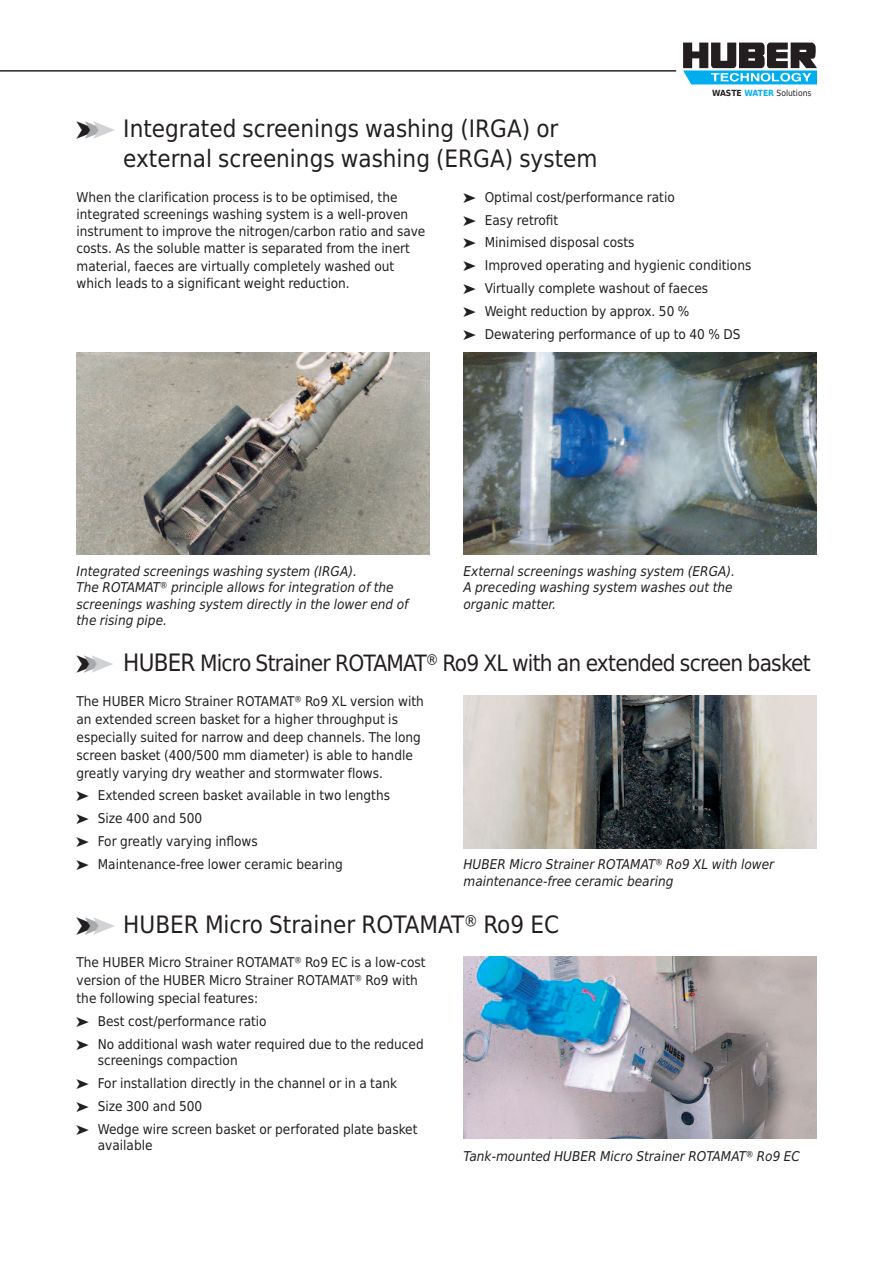
<style>
.page{position:relative;width:893px;height:1263px;background:#fff}
.page>*{position:absolute;margin:0;border:0;box-sizing:border-box;transform-origin:0 0}
.t1{font:24px/30px "Huber Tec";color:#231f20}
.t2{font:22.5px "Huber Tec";letter-spacing:-.035em;color:#231f20}
.t3{font:13.5px/23px "Huber Tec";color:#231f20}
.t4{font:italic 13.5px/16.5px "Huber Tec";color:#231f20}
.t5{font:8.55px "Huber Tec";color:#231f20}
.s1{color:#a8a9ad}
.s2{color:#d1d2d4}
.s3{font-weight:700}
.s4{font-weight:700;color:#00aeef}
.s5{font-size:24px}
.s6{font-size:24px;color:#a8a9ad}
.s7{font-size:24px;color:#d1d2d4}
</style>
<div class="page">
<svg style="left:683px;top:43px;width:134px;height:41px"></svg>
<hr style="left:0;top:71px;width:676px;height:1px;background:#231f20">
<img style="left:77px;top:353px;width:352px;height:202px">
<img style="left:463px;top:695px;width:353px;height:153px">
<img style="left:463px;top:957px;width:353px;height:181px">
<img style="left:463px;top:353px;width:353px;height:202px">
<h1 class="t1" style="left:123px;top:114px;width:476px;text-indent:-47px">➤<span class="s1">➤</span><span class="s2">➤</span> Integrated screenings washing (IRGA) or external screenings washing (ERGA) system</h1>
<p class="t5" style="left:712px;top:86px;width:101px"><span class="s3">WASTE</span> <span class="s4">WATER</span> Solutions</p>
<p class="t3" style="left:77px;top:188px;width:350px;line-height:17.2px">When the clarification process is to be optimised, the integrated screenings washing system is a well-proven instrument to improve the nitrogen/carbon ratio and save costs. As the soluble matter is separated from the inert material, faeces are virtually completely washed out which leads to a significant weight reduction.</p>
<p class="t3" style="left:463px;top:185px;width:289px">➤ Optimal cost/performance ratio<br>➤ Easy retrofit<br>➤ Minimised disposal costs<br>➤ Improved operating and hygienic conditions ➤ Virtually complete washout of faeces<br>➤ Weight reduction by approx. 50 %<br>➤ Dewatering performance of up to 40 % DS</p>
<p class="t4" style="left:77px;top:563px;width:333px">Integrated screenings washing system (IRGA).<br>The ROTAMAT® principle allows for integration of the screenings washing system directly in the lower end of the rising pipe.</p>
<p class="t4" style="left:463px;top:563px;width:273px">External screenings washing system (ERGA).<br>A preceding washing system washes out the organic matter.</p>
<h2 class="t2" style="left:77px;top:650px;width:736px"><span class="s5">➤</span><span class="s6">➤</span><span class="s7">➤</span> <span class="s5">HUBER</span> Micro Strainer ROTAMAT® Ro9 XL with an extended screen basket</h2>
<p class="t3" style="left:77px;top:692px;width:349px;line-height:18px">The HUBER Micro Strainer ROTAMAT® Ro9 XL version with an extended screen basket for a higher throughput is especially suited for narrow and deep channels. The long screen basket (400/500 mm diameter) is able to handle greatly varying dry weather and stormwater flows.</p>
<p class="t3" style="left:77px;top:784px;width:315px">➤ Extended screen basket available in two lengths ➤ Size 400 and 500<br>➤ For greatly varying inflows<br>➤ Maintenance-free lower ceramic bearing</p>
<p class="t4" style="left:463px;top:856px;width:312px">HUBER Micro Strainer ROTAMAT® Ro9 XL with lower maintenance-free ceramic bearing</p>
<h1 class="t1" style="left:77px;top:909px;width:484px">➤<span class="s1">➤</span><span class="s2">➤</span> HUBER Micro Strainer ROTAMAT® Ro9 EC</h1>
<p class="t3" style="left:77px;top:953px;width:351px;line-height:18px">The HUBER Micro Strainer ROTAMAT® Ro9 EC is a low-cost version of the HUBER Micro Strainer ROTAMAT® Ro9 with the following special features:</p>
<p class="t3" style="left:77px;top:1010px;width:349px">➤ Best cost/performance ratio<br>➤ No additional wash water required due to the reduced</p>
<p class="t3" style="left:77px;top:1049px;width:342px;text-indent:21px">screenings compaction<br>➤ For installation directly in the channel or in a tank<br>➤ Size 300 and 500<br>➤ Wedge wire screen basket or perforated plate basket</p>
<p class="t3" style="left:98px;top:1134px;width:56px">available</p>
<p class="t4" style="left:463px;top:1148px;width:338px">Tank-mounted HUBER Micro Strainer ROTAMAT® Ro9 EC</p>
</div>
